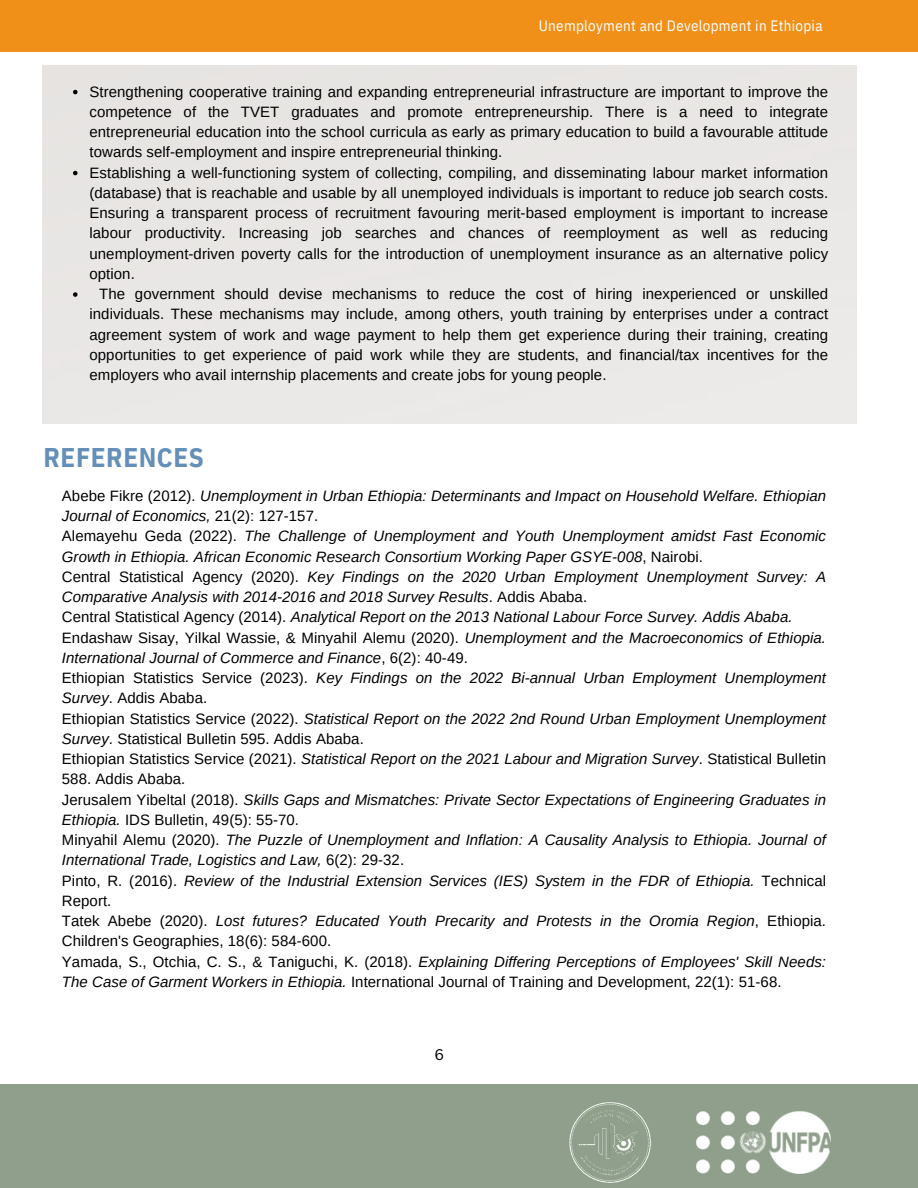
<style>
.page{position:relative;width:918px;height:1188px;background:#fff}
.page>*{position:absolute;margin:0;border:0;box-sizing:border-box;transform-origin:0 0}
.t1{font:700 27px "IBM Plex Sans Cond";letter-spacing:.02em;color:#648fb8}
.t2{font:15px/20.2px "Arimo";letter-spacing:.005em;color:#000}
.t3{font:italic 15px/20.2px "Arimo";letter-spacing:.005em;color:#000}
.t4{font:15px "IBM Plex Sans Cond";letter-spacing:.02em;color:#fff}
.t5{font:15px "Canva Sans";color:#000}
.s1{font-style:normal}
.s2{font-style:italic}
</style>
<div class="page">
<div style="left:0;top:0;width:918px;height:52px;background:#f19018"></div>
<svg style="left:73px;top:90px;width:5px;height:4px"></svg>
<svg style="left:73px;top:171px;width:5px;height:4px"></svg>
<svg style="left:73px;top:292px;width:5px;height:5px"></svg>
<div style="left:0;top:1084px;width:918px;height:104px;background:#8f9f8b"></div>
<img style="left:696px;top:1111px;width:135px;height:63px">
<img style="left:569px;top:1102px;width:82px;height:81px">
<p class="t4" style="left:539px;top:16px;width:285px">Unemployment and Development in Ethiopia</p>
<p class="t2" style="left:89px;top:81px;width:740px;text-align:justify">Strengthening cooperative training and expanding entrepreneurial infrastructure are important to improve the competence of the TVET graduates and promote entrepreneurship. There is a need to integrate entrepreneurial education into the school curricula as early as primary education to build a favourable attitude towards self-employment and inspire entrepreneurial thinking.</p>
<p class="t2" style="left:89px;top:162px;width:740px;text-align:justify">Establishing a well-functioning system of collecting, compiling, and disseminating labour market information (database) that is reachable and usable by all unemployed individuals is important to reduce job search costs.<br>Ensuring a transparent process of recruitment favouring merit-based employment is important to increase labour productivity. Increasing job searches and chances of reemployment as well as reducing unemployment-driven poverty calls for the introduction of unemployment insurance as an alternative policy option.</p>
<p class="t2" style="left:89px;top:284px;width:740px;text-align:justify;text-indent:10px">The government should devise mechanisms to reduce the cost of hiring inexperienced or unskilled individuals. These mechanisms may include, among others, youth training by enterprises under a contract agreement system of work and wage payment to help them get experience during their training, creating opportunities to get experience of paid work while they are students, and financial/tax incentives for the employers who avail internship placements and create jobs for young people.</p>
<p class="t1" style="left:44px;top:440px;width:162px">REFERENCES</p>
<p class="t3" style="left:62px;top:485px;width:766px"><span class="s1">Abebe Fikre (2012).</span> Unemployment in Urban Ethiopia: Determinants and Impact on Household Welfare. Ethiopian<br>Journal of Economics, <span class="s1">21(2): 127-157.</span></p>
<p class="t3" style="left:62px;top:526px;width:766px"><span class="s1">Alemayehu Geda (2022).</span> The Challenge of Unemployment and Youth Unemployment amidst Fast Economic<br>Growth in Ethiopia. African Economic Research Consortium Working Paper GSYE-008<span class="s1">, Nairobi.</span></p>
<p class="t3" style="left:62px;top:566px;width:766px"><span class="s1">Central Statistical Agency (2020).</span> Key Findings on the 2020 Urban Employment Unemployment Survey: A<br>Comparative Analysis with 2014-2016 and 2018 Survey Results<span class="s1">. Addis Ababa.</span></p>
<p class="t3" style="left:62px;top:607px;width:732px"><span class="s1">Central Statistical Agency (2014).</span> Analytical Report on the 2013 National Labour Force Survey. Addis Ababa.</p>
<h1 class="t3" style="left:62px;top:627px;width:766px"><span class="s1">Endashaw Sisay, Yilkal Wassie, &amp; Minyahil Alemu (2020).</span> Unemployment and the Macroeconomics of Ethiopia.<br>International Journal of Commerce and Finance<span class="s1">, 6(2): 40-49.</span></h1>
<p class="t3" style="left:62px;top:668px;width:766px"><span class="s1">Ethiopian Statistics Service (2023).</span> Key Findings on the 2022 Bi-annual Urban Employment Unemployment<br>Survey<span class="s1">. Addis Ababa.</span></p>
<p class="t2" style="left:62px;top:708px;width:766px">Ethiopian Statistics Service (2022). <span class="s2">Statistical Report on the 2022 2nd Round Urban Employment Unemployment<br>Survey</span>. Statistical Bulletin 595. Addis Ababa.</p>
<p class="t2" style="left:62px;top:749px;width:766px">Ethiopian Statistics Service (2021). <span class="s2">Statistical Report on the 2021 Labour and Migration Survey</span>. Statistical Bulletin<br>588. Addis Ababa.</p>
<p class="t3" style="left:62px;top:789px;width:766px"><span class="s1">Jerusalem Yibeltal (2018).</span> Skills Gaps and Mismatches: Private Sector Expectations of Engineering Graduates in<br>Ethiopia. <span class="s1">IDS Bulletin, 49(5): 55-70.</span></p>
<p class="t3" style="left:62px;top:830px;width:766px"><span class="s1">Minyahil Alemu (2020).</span> The Puzzle of Unemployment and Inflation: A Causality Analysis to Ethiopia. Journal of<br>International Trade, Logistics and Law, <span class="s1">6(2): 29-32.</span></p>
<p class="t3" style="left:62px;top:870px;width:766px"><span class="s1">Pinto, R. (2016).</span> Review of the Industrial Extension Services (IES) System in the FDR of Ethiopia. <span class="s1">Technical<br>Report.</span></p>
<p class="t2" style="left:62px;top:911px;width:766px">Tatek Abebe (2020). <span class="s2">Lost futures? Educated Youth Precarity and Protests in the Oromia Region</span>, Ethiopia.<br>Children's Geographies, 18(6): 584-600.</p>
<p class="t2" style="left:62px;top:951px;width:766px">Yamada, S., Otchia, C. S., &amp; Taniguchi, K. (2018). <span class="s2">Explaining Differing Perceptions of Employees' Skill Needs:<br>The Case of Garment Workers in Ethiopia.</span> International Journal of Training and Development, 22(1): 51-68.</p>
<p class="t5" style="left:434px;top:1044px;width:11px">6</p>
</div>
